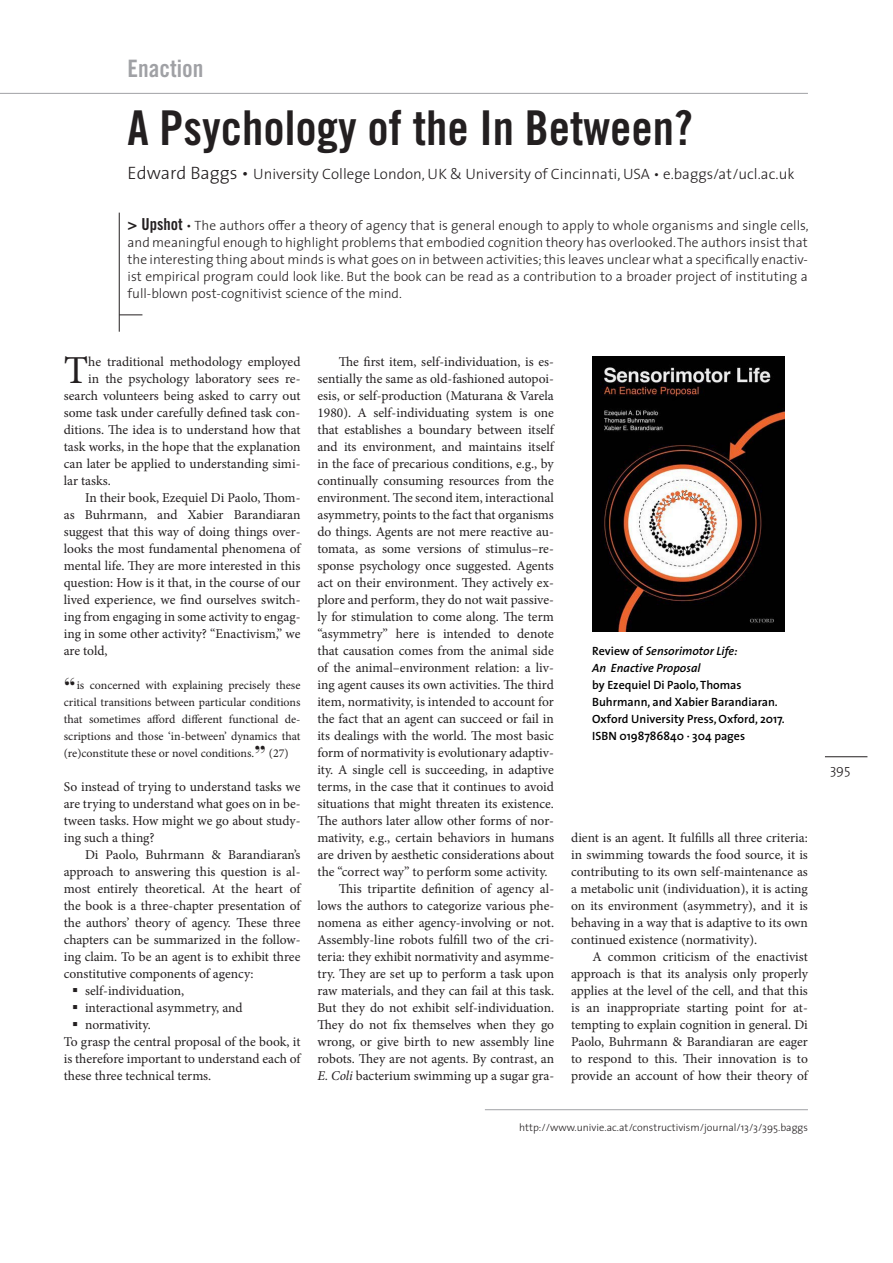
<style>
.page{position:relative;width:893px;height:1263px;background:#fff}
.page>*{position:absolute;margin:0;border:0;box-sizing:border-box;transform-origin:0 0}
.t1{font:48px "Trade Gothic Bold Cond Twenty";color:#231f20}
.t2{font:39.6px "Minion Pro";color:#231f20}
.t3{font:24px "Trade Gothic Bold Cond Twenty";color:#a0a1a5}
.t4{font:300 15px "The Sans";color:#231f20}
.t5{font:13.5px/17px "Minion Pro";letter-spacing:-.005em;color:#231f20;text-align:justify}
.t6{font:300 13.5px/17px "The Sans";color:#231f20;text-align:justify}
.t7{font:12px/17px "Minion Pro";letter-spacing:-.005em;color:#231f20;text-align:justify}
.t8{font:600 12px/17px "The Sans";color:#000}
.t9{font:italic 600 12px/17px "The Sans";color:#000}
.t10{font:300 10.5px "The Sans";color:#231f20}
.s1{font-size:18px}
.s2{font-family:"Trade Gothic Bold Cond Twenty";font-weight:400;font-size:16.5px}
.s3{font-family:"Bauer Bodoni";font-weight:700;font-size:24px}
.s4{font-style:italic}
.s5{font-style:normal}
</style>
<div class="page">
<hr style="left:825px;top:756px;width:42px;height:1px;background:#231f20">
<hr style="left:485px;top:1109px;width:323px;height:1px;background:#a0a1a5">
<hr style="left:0;top:93px;width:808px;height:1px;background:#a0a1a5">
<hr style="left:119px;top:213px;width:1px;height:119px;background:#231f20">
<svg style="left:119px;top:315px;width:23px;height:1px"></svg>
<img style="left:593px;top:356px;width:191px;height:276px">
<h3 class="t3" style="left:128px;top:53px;width:77px">Enaction</h3>
<h1 class="t1" style="left:128px;top:98px;width:567px">A Psychology of the In Between?</h1>
<p class="t4" style="left:128px;top:161px;width:668px"><span class="s1">Edward Baggs •</span> University College London, UK &amp; University of Cincinnati, USA • e.baggs/at/ucl.ac.uk</p>
<p class="t6" style="left:128px;top:216px;width:682px"><span class="s2">&gt; Upshot</span> • The authors offer a theory of agency that is general enough to apply to whole organisms and single cells, and meaningful enough to highlight problems that embodied cognition theory has overlooked. The authors insist that the interesting thing about minds is what goes on in between activities; this leaves unclear what a specifically enactiv&shy;ist empirical program could look like. But the book can be read as a contribution to a broader project of instituting a full-blown post-cognitivist science of the mind.</p>
<h2 class="t2" style="left:64px;top:344px;width:26px">T</h2>
<p class="t5" style="left:88px;top:353px;width:214px">he traditional methodology employed</p>
<p class="t5" style="left:88px;top:370px;width:214px">in the psychology laboratory sees re-</p>
<p class="t5" style="left:64px;top:387px;width:238px">search volunteers being asked to carry out</p>
<p class="t5" style="left:64px;top:404px;width:238px">some task under carefully defined task con-</p>
<p class="t5" style="left:64px;top:421px;width:238px">ditions. The idea is to understand how that</p>
<p class="t5" style="left:64px;top:438px;width:238px">task works, in the hope that the explanation</p>
<p class="t5" style="left:64px;top:455px;width:238px">can later be applied to understanding simi-</p>
<p class="t5" style="left:64px;top:472px;width:49px">lar tasks.</p>
<p class="t5" style="left:85px;top:489px;width:217px">In their book, Ezequiel Di Paolo, Thom-</p>
<p class="t5" style="left:64px;top:506px;width:238px">as Buhrmann, and Xabier Barandiaran</p>
<p class="t5" style="left:64px;top:523px;width:238px">suggest that this way of doing things over-</p>
<p class="t5" style="left:64px;top:540px;width:238px">looks the most fundamental phenomena of</p>
<p class="t5" style="left:64px;top:557px;width:238px">mental life. They are more interested in this</p>
<p class="t5" style="left:64px;top:574px;width:238px">question: How is it that, in the course of our</p>
<p class="t5" style="left:64px;top:591px;width:238px">lived experience, we find ourselves switch-</p>
<p class="t5" style="left:64px;top:608px;width:238px">ing from engaging in some activity to engag-</p>
<p class="t5" style="left:64px;top:625px;width:238px">ing in some other activity? “Enactivism,” we</p>
<p class="t5" style="left:64px;top:642px;width:45px">are told,</p>
<p class="t7" style="left:64px;top:677px;width:238px"><span class="s3">“</span>is concerned with explaining precisely these critical transitions between particular conditions that sometimes afford different functional de&shy;scriptions and those ‘in-between’ dynamics that (re)constitute these or novel conditions.<span class="s3">”</span> (27)</p>
<p class="t5" style="left:64px;top:778px;width:238px">So instead of trying to understand tasks we are trying to understand what goes on in be&shy;tween tasks. How might we go about study&shy;ing such a thing?</p>
<p class="t5" style="left:85px;top:846px;width:217px">Di Paolo, Buhrmann &amp; Barandiaran’s</p>
<p class="t5" style="left:64px;top:863px;width:238px">approach to answering this question is al-</p>
<p class="t5" style="left:64px;top:880px;width:238px">most entirely theoretical. At the heart of</p>
<p class="t5" style="left:64px;top:897px;width:238px">the book is a three-chapter presentation of</p>
<p class="t5" style="left:64px;top:914px;width:238px">the authors’ theory of agency. These three</p>
<p class="t5" style="left:64px;top:931px;width:238px">chapters can be summarized in the follow-</p>
<p class="t5" style="left:64px;top:948px;width:238px">ing claim. To be an agent is to exhibit three</p>
<p class="t5" style="left:64px;top:965px;width:191px">constitutive components of agency:</p>
<p class="t5" style="left:85px;top:982px;width:101px">self-individuation,</p>
<p class="t5" style="left:85px;top:999px;width:159px">interactional asymmetry, and</p>
<p class="t5" style="left:85px;top:1016px;width:67px">normativity.</p>
<p class="t5" style="left:64px;top:1033px;width:238px">To grasp the central proposal of the book, it</p>
<p class="t5" style="left:64px;top:1050px;width:238px">is therefore important to understand each of</p>
<p class="t5" style="left:64px;top:1067px;width:149px">these three technical terms.</p>
<p class="t5" style="left:339px;top:353px;width:217px">The first item, self-individuation, is es-</p>
<p class="t5" style="left:317px;top:370px;width:238px">sentially the same as old-fashioned autopoi-</p>
<p class="t5" style="left:317px;top:387px;width:238px">esis, or self-production (Maturana &amp; Varela</p>
<p class="t5" style="left:317px;top:404px;width:238px">1980). A self-individuating system is one</p>
<p class="t5" style="left:317px;top:421px;width:238px">that establishes a boundary between itself</p>
<p class="t5" style="left:317px;top:438px;width:238px">and its environment, and maintains itself</p>
<p class="t5" style="left:317px;top:455px;width:238px">in the face of precarious conditions, e.g., by</p>
<p class="t5" style="left:317px;top:472px;width:238px">continually consuming resources from the</p>
<p class="t5" style="left:317px;top:489px;width:238px">environment. The second item, interactional</p>
<p class="t5" style="left:317px;top:506px;width:238px">asymmetry, points to the fact that organisms</p>
<p class="t5" style="left:317px;top:523px;width:238px">do things. Agents are not mere reactive au-</p>
<p class="t5" style="left:317px;top:540px;width:238px">tomata, as some versions of stimulus–re-</p>
<p class="t5" style="left:317px;top:557px;width:238px">sponse psychology once suggested. Agents</p>
<p class="t5" style="left:317px;top:574px;width:238px">act on their environment. They actively ex-</p>
<p class="t5" style="left:317px;top:591px;width:238px">plore and perform, they do not wait passive-</p>
<p class="t5" style="left:317px;top:608px;width:238px">ly for stimulation to come along. The term</p>
<p class="t5" style="left:317px;top:625px;width:238px">“asymmetry” here is intended to denote</p>
<p class="t5" style="left:317px;top:642px;width:238px">that causation comes from the animal side</p>
<p class="t5" style="left:317px;top:659px;width:238px">of the animal–environment relation: a liv-</p>
<p class="t5" style="left:317px;top:676px;width:238px">ing agent causes its own activities. The third</p>
<p class="t5" style="left:317px;top:693px;width:238px">item, normativity, is intended to account for</p>
<p class="t5" style="left:317px;top:710px;width:238px">the fact that an agent can succeed or fail in</p>
<p class="t5" style="left:317px;top:727px;width:238px">its dealings with the world. The most basic</p>
<p class="t5" style="left:317px;top:744px;width:238px">form of normativity is evolutionary adaptiv-</p>
<p class="t5" style="left:317px;top:761px;width:238px">ity. A single cell is succeeding, in adaptive</p>
<p class="t5" style="left:317px;top:778px;width:238px">terms, in the case that it continues to avoid</p>
<p class="t5" style="left:317px;top:795px;width:238px">situations that might threaten its existence.</p>
<p class="t5" style="left:317px;top:812px;width:238px">The authors later allow other forms of nor-</p>
<p class="t5" style="left:317px;top:829px;width:238px">mativity, e.g., certain behaviors in humans</p>
<p class="t5" style="left:317px;top:846px;width:238px">are driven by aesthetic considerations about</p>
<p class="t5" style="left:317px;top:863px;width:232px">the “correct way” to perform some activity.</p>
<p class="t5" style="left:339px;top:880px;width:217px">This tripartite definition of agency al-</p>
<p class="t5" style="left:317px;top:897px;width:238px">lows the authors to categorize various phe-</p>
<p class="t5" style="left:317px;top:914px;width:238px">nomena as either agency-involving or not.</p>
<p class="t5" style="left:317px;top:931px;width:238px">Assembly-line robots fulfill two of the cri-</p>
<p class="t5" style="left:317px;top:948px;width:238px">teria: they exhibit normativity and asymme-</p>
<p class="t5" style="left:317px;top:965px;width:238px">try. They are set up to perform a task upon</p>
<p class="t5" style="left:317px;top:982px;width:238px">raw materials, and they can fail at this task.</p>
<p class="t5" style="left:317px;top:999px;width:238px">But they do not exhibit self-individuation.</p>
<p class="t5" style="left:317px;top:1016px;width:238px">They do not fix themselves when they go</p>
<p class="t5" style="left:317px;top:1033px;width:238px">wrong, or give birth to new assembly line</p>
<p class="t5" style="left:317px;top:1050px;width:238px">robots. They are not agents. By contrast, an</p>
<p class="t5" style="left:317px;top:1067px;width:238px"><span class="s4">E. Coli</span> bacterium swimming up a sugar gra-</p>
<p class="t9" style="left:592px;top:642px;width:147px"><span class="s5">Review of</span> Sensorimotor Life:<br>An Enactive Proposal</p>
<p class="t8" style="left:592px;top:676px;width:194px">by Ezequiel Di Paolo, Thomas<br>Buhrmann, and Xabier Barandiaran.<br>Oxford University Press, Oxford, 2017.<br>ISBN 0198786840 · 304 pages</p>
<p class="t5" style="left:571px;top:829px;width:238px">dient is an agent. It fulfills all three criteria: in swimming towards the food source, it is contributing to its own self-maintenance as a metabolic unit (individuation), it is acting on its environment (asymmetry), and it is behaving in a way that is adaptive to its own continued existence (normativity).</p>
<p class="t5" style="left:571px;top:948px;width:238px;text-indent:21px">A common criticism of the enactivist approach is that its analysis only properly applies at the level of the cell, and that this is an inappropriate starting point for at&shy;tempting to explain cognition in general. Di Paolo, Buhrmann &amp; Barandiaran are eager to respond to this. Their innovation is to provide an account of how their theory of</p>
<p class="t10" style="left:519px;top:1119px;width:290px">http://www.univie.ac.at/constructivism/journal/13/3/395.baggs</p>
<p class="t6" style="left:830px;top:760px;width:22px">395</p>
</div>
